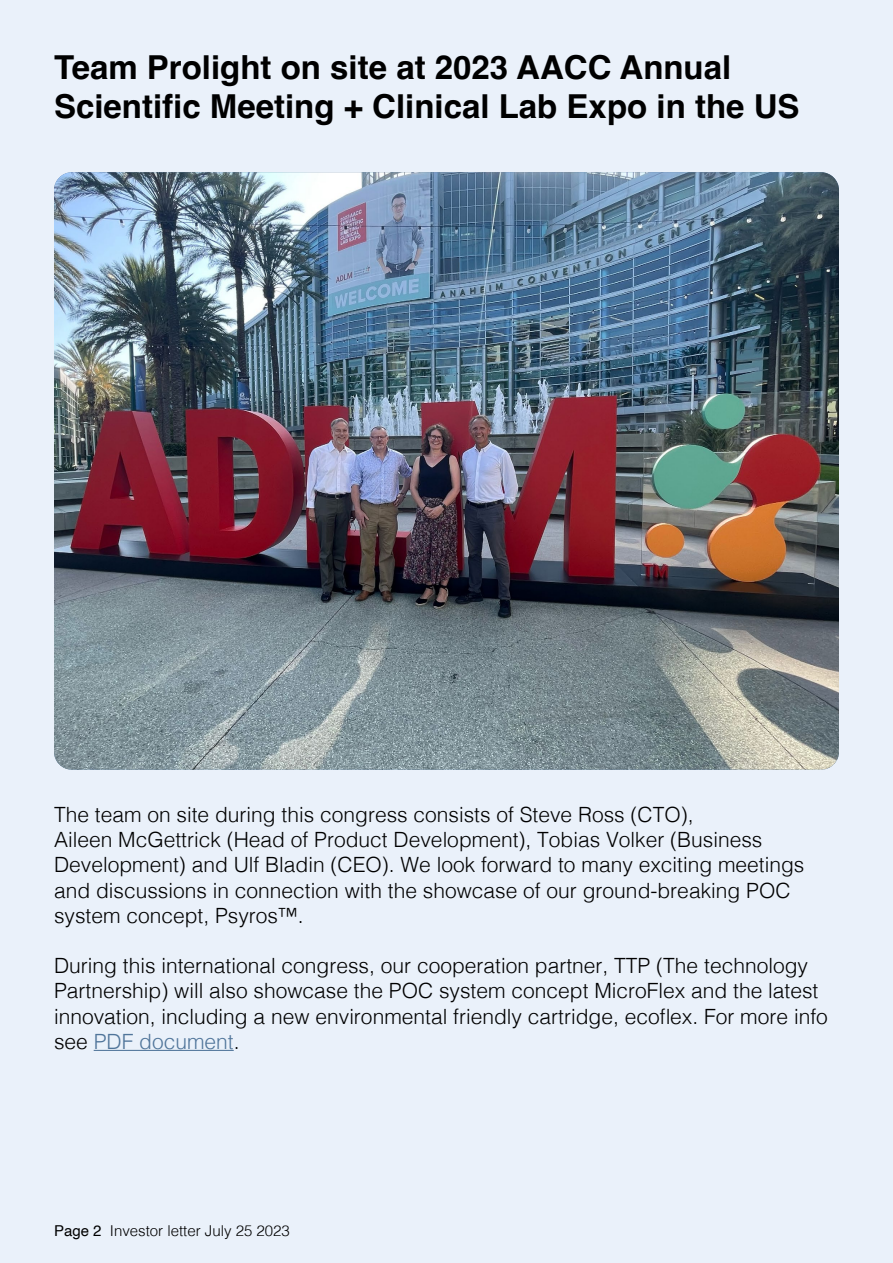
<style>
.page{position:relative;width:893px;height:1263px;background:#eaf1fa}
.page>*{position:absolute;margin:0;border:0;box-sizing:border-box;transform-origin:0 0}
.t1{font:700 33px/39.6px "Helvetica";color:#000}
.t2{font:300 21px/25.2px "Helvetica";color:#000}
.t3{font:300 15px "Helvetica";color:#000}
.s1{color:#50759a}
.s2{font-weight:400}
</style>
<div class="page">
<hr style="left:94px;top:1050px;width:140px;height:1px;background:#50759a">
<img style="left:54px;top:172px;width:785px;height:598px">
<h1 class="t1" style="left:54px;top:51px;width:747px">Team Prolight on site at 2023 AACC Annual<br>Scientific Meeting + Clinical Lab Expo in the US</h1>
<p class="t2" style="left:54px;top:800px;width:752px">The team on site during this congress consists of Steve Ross (CTO),<br>Aileen McGettrick (Head of Product Development), Tobias Volker (Business Development) and Ulf Bladin (CEO). We look forward to many exciting meetings and discussions in connection with the showcase of our ground-breaking POC system concept, Psyros™.</p>
<p class="t2" style="left:54px;top:952px;width:775px">During this international congress, our cooperation partner, TTP (The technology Partnership) will also showcase the POC system concept MicroFlex and the latest innovation, including a new environmental friendly cartridge, ecoflex. For more info see <span class="s1">PDF document</span>.</p>
<p class="t3" style="left:54px;top:1218px;width:237px"><span class="s2">Page 2</span> Investor letter July 25 2023</p>
</div>
